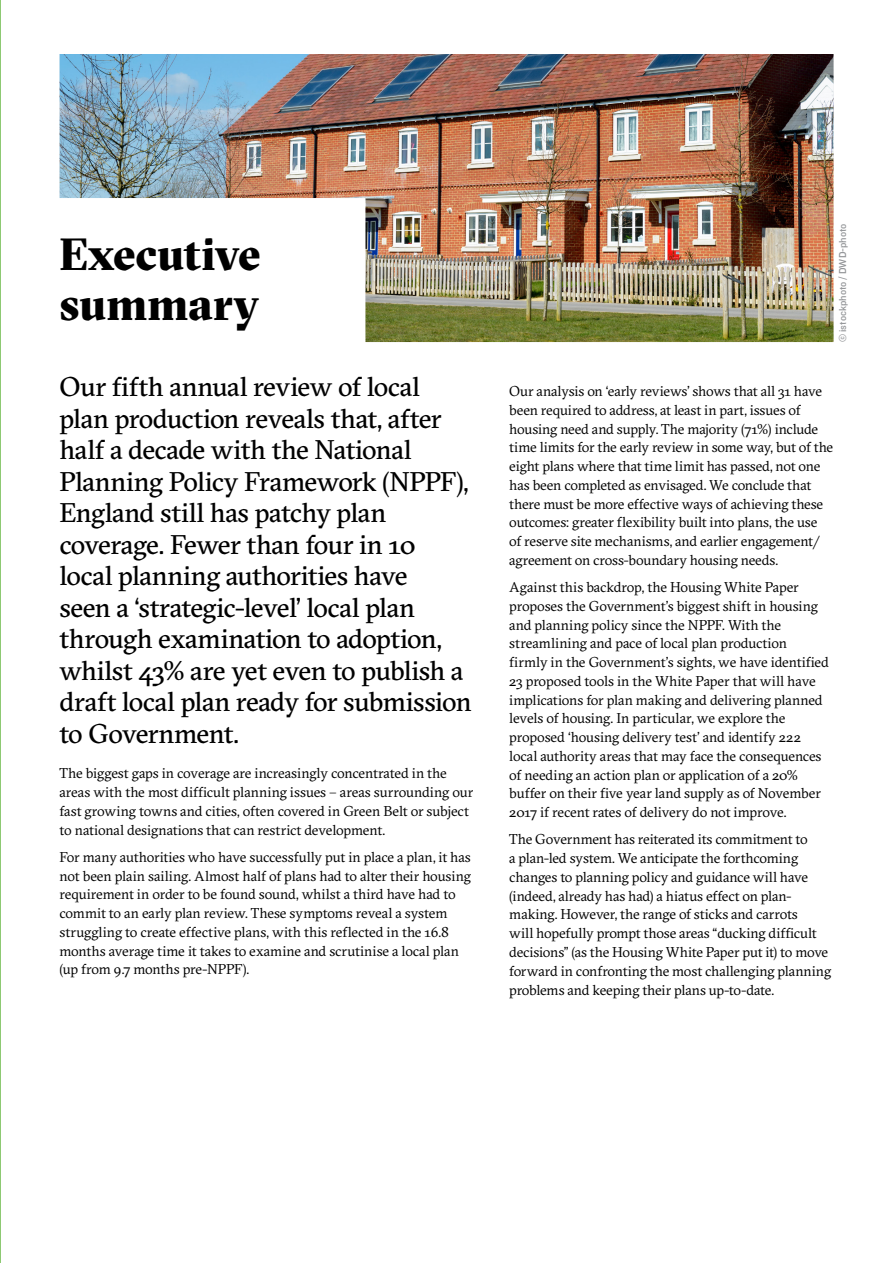
<style>
.page{position:relative;width:893px;height:1263px;background:#fff}
.page>*{position:absolute;margin:0;border:0;box-sizing:border-box;transform-origin:0 0}
.t1{font:900 45px/49.5px "GT Sectra Fine";letter-spacing:-.005em;color:#000}
.t2{font:27px/31.5px "GT Sectra";letter-spacing:-.02em;color:#000}
.t3{font:14.25px/18.8px "GT Sectra";letter-spacing:-.01em;color:#000}
.t4{font:10.5px "Knockout 31 Junior Middlewt";color:#939598}
</style>
<div class="page">
<hr style="left:0;top:0;width:1px;height:1263px;background:#8dc973">
<img style="left:60px;top:54px;width:773px;height:288px">
<h1 class="t1" style="left:59px;top:228px;width:203px">Executive summary</h1>
<p class="t2" style="left:59px;top:371px;width:414px">Our fifth annual review of local plan production reveals that, after half a decade with the National<br>Planning Policy Framework (NPPF),<br>England still has patchy plan coverage. Fewer than four in 10 local planning authorities have<br>seen a ‘strategic-level’ local plan through examination to adoption, whilst 43% are yet even to publish a draft local plan ready for submission to Government.</p>
<p class="t3" style="left:59px;top:764px;width:415px">The biggest gaps in coverage are increasingly concentrated in the areas with the most difficult planning issues – areas surrounding our fast growing towns and cities, often covered in Green Belt or subject to national designations that can restrict development.</p>
<p class="t3" style="left:59px;top:847px;width:413px">For many authorities who have successfully put in place a plan, it has not been plain sailing. Almost half of plans had to alter their housing requirement in order to be found sound, whilst a third have had to commit to an early plan review. These symptoms reveal a system struggling to create effective plans, with this reflected in the 16.8 months average time it takes to examine and scrutinise a local plan (up from 9.7 months pre-NPPF).</p>
<p class="t4" style="left:835px;top:342px;width:120px;rotate:-90deg">© istockphoto / DWD-photo</p>
<p class="t3" style="left:509px;top:382px;width:325px">Our analysis on ‘early reviews’ shows that all 31 have been required to address, at least in part, issues of housing need and supply. The majority (71%) include time limits for the early review in some way, but of the eight plans where that time limit has passed, not one has been completed as envisaged. We conclude that there must be more effective ways of achieving these outcomes: greater flexibility built int0 plans, the use<br>of reserve site mechanisms, and earlier engagement/ agreement on cross-boundary housing needs.</p>
<p class="t3" style="left:509px;top:578px;width:321px">Against this backdrop, the Housing White Paper proposes the Government’s biggest shift in housing and planning policy since the NPPF. With the streamlining and pace of local plan production<br>firmly in the Government’s sights, we have identified 23 proposed tools in the White Paper that will have implications for plan making and delivering planned levels of housing. In particular, we explore the proposed ‘housing delivery test’ and identify 222 local authority areas that may face the consequences of needing an action plan or application of a 20% buffer on their five year land supply as of November 2017 if recent rates of delivery do not improve.</p>
<p class="t3" style="left:509px;top:830px;width:323px">The Government has reiterated its commitment to<br>a plan-led system. We anticipate the forthcoming changes to planning policy and guidance will have (indeed, already has had) a hiatus effect on plan&shy;making. However, the range of sticks and carrots<br>will hopefully prompt those areas “ducking difficult decisions” (as the Housing White Paper put it) to move forward in confronting the most challenging planning problems and keeping their plans up-to-date.</p>
</div>
